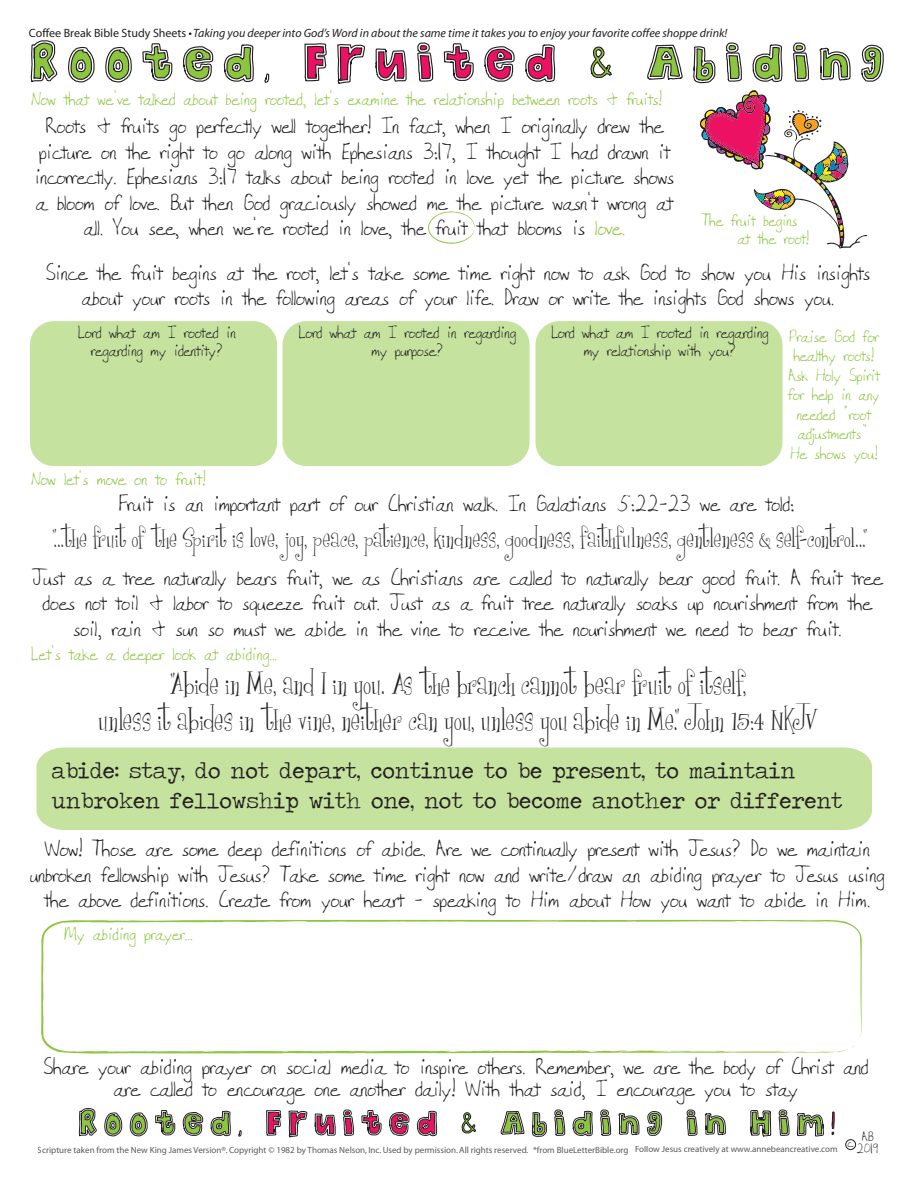
<style>
.page{position:relative;width:918px;height:1188px;background:#fff}
.page>*{position:absolute;margin:0;border:0;box-sizing:border-box;transform-origin:0 0}
.t1{font:30px/36px "Girlsare Weird";color:#231f20;text-align:center}
.t2{font:25.5px/25.5px "Newells Hand";letter-spacing:-.005em;color:#231f20;text-align:center}
.t3{font:25.5px "Girlsare Weird";color:#231f20}
.t4{font:22.5px/30px "Traveling Typewriter";color:#231f20}
.t5{font:21px "Newells Hand";color:#8cc63f}
.t6{font:19.5px/18px "Newells Hand";letter-spacing:-.005em;color:#231f20;text-align:center}
.t7{font:19.5px/19.5px "Newells Hand";color:#8cc63f}
.t8{font:15px/12px "Newells Hand";color:#231f20;text-align:center}
.t9{font:italic 12px "Myriad";color:#231f20}
.t10{font:9px "Myriad";color:#231f20}
.s1{font-style:normal}
.s2{color:#8cc63f}
</style>
<div class="page">
<svg style="left:30px;top:40px;width:28px;height:43px"></svg>
<svg style="left:68px;top:47px;width:27px;height:36px"></svg>
<svg style="left:105px;top:43px;width:68px;height:40px"></svg>
<svg style="left:183px;top:44px;width:71px;height:38px"></svg>
<svg style="left:264px;top:73px;width:6px;height:10px"></svg>
<svg style="left:304px;top:43px;width:103px;height:41px"></svg>
<svg style="left:417px;top:42px;width:57px;height:40px"></svg>
<svg style="left:484px;top:44px;width:72px;height:38px"></svg>
<svg style="left:590px;top:46px;width:22px;height:32px"></svg>
<svg style="left:647px;top:44px;width:36px;height:36px"></svg>
<svg style="left:41px;top:919px;width:821px;height:135px"></svg>
<svg style="left:850px;top:1032px;width:11px;height:17px"></svg>
<svg style="left:696px;top:1051px;width:12px;height:1px"></svg>
<svg style="left:693px;top:42px;width:191px;height:207px"></svg>
<div style="left:536px;top:321px;width:247px;height:145px;background:#c5e29f;border-radius:24px"></div>
<div style="left:283px;top:321px;width:247px;height:145px;background:#c5e29f;border-radius:24px"></div>
<div style="left:30px;top:321px;width:247px;height:145px;background:#c5e29f;border-radius:24px"></div>
<svg style="left:428px;top:211px;width:47px;height:33px"></svg>
<div style="left:37px;top:748px;width:835px;height:82px;background:#c5e29f"></div>
<svg style="left:79px;top:1108px;width:18px;height:29px"></svg>
<svg style="left:104px;top:1113px;width:18px;height:23px"></svg>
<svg style="left:130px;top:1113px;width:18px;height:23px"></svg>
<svg style="left:155px;top:1110px;width:20px;height:26px"></svg>
<svg style="left:183px;top:1112px;width:20px;height:24px"></svg>
<svg style="left:211px;top:1111px;width:20px;height:26px"></svg>
<svg style="left:238px;top:1130px;width:4px;height:7px"></svg>
<svg style="left:266px;top:1110px;width:15px;height:26px"></svg>
<svg style="left:289px;top:1111px;width:47px;height:27px"></svg>
<svg style="left:343px;top:1110px;width:11px;height:26px"></svg>
<svg style="left:361px;top:1110px;width:20px;height:26px"></svg>
<svg style="left:389px;top:1112px;width:20px;height:24px"></svg>
<svg style="left:417px;top:1111px;width:20px;height:26px"></svg>
<svg style="left:462px;top:1112px;width:14px;height:22px"></svg>
<svg style="left:501px;top:1111px;width:23px;height:24px"></svg>
<svg style="left:532px;top:1112px;width:15px;height:25px"></svg>
<svg style="left:554px;top:1110px;width:11px;height:26px"></svg>
<svg style="left:573px;top:1111px;width:20px;height:26px"></svg>
<svg style="left:600px;top:1109px;width:39px;height:27px"></svg>
<svg style="left:647px;top:1111px;width:15px;height:25px"></svg>
<svg style="left:687px;top:1109px;width:39px;height:27px"></svg>
<svg style="left:750px;top:1109px;width:39px;height:28px"></svg>
<svg style="left:797px;top:1111px;width:38px;height:26px"></svg>
<div style="left:846px;top:1139px;width:10px;height:11px;border:1px solid #231f20;border-radius:50%"></div>
<p class="t9" style="left:29px;top:27px;width:700px"><span class="s1">Coffee Break Bible Study Sheets</span> Taking you deeper into God’s Word in about the same time it takes you to enjoy your favorite coffee shoppe drink!</p>
<p class="t5" style="left:30px;top:86px;width:633px">Now that we’ve talked about being rooted, let’s examine the relationship between roots &amp; fruits!</p>
<p class="t2" style="left:34px;top:113px;width:641px">Roots &amp; fruits go perfectly well together! In fact, when I originally drew the picture on the right to go along with Ephesians 3:17, I thought I had drawn it incorrectly. Ephesians 3:17 talks about being rooted in love yet the picture shows a bloom of love. But then God graciously showed me the picture wasn’t wrong at all. You see, when we’re rooted in love, the fruit that blooms is <span class="s2">love.</span></p>
<p class="t7" style="left:737px;top:211px;width:73px;line-height:18px;text-indent:-35px">The fruit begins at the root!</p>
<p class="t2" style="left:45px;top:259px;width:826px">Since the fruit begins at the root, let’s take some time right now to ask God to show you His insights about your roots in the following areas of your life. Draw or write the insights God shows you.</p>
<p class="t7" style="left:788px;top:326px;width:93px;text-align:center">Praise God for healthy roots!<br>Ask Holy Spirit for help in any needed “root adjustments”<br>He shows you!</p>
<p class="t6" style="left:77px;top:324px;width:160px">Lord what am I rooted in regarding my identity?</p>
<p class="t6" style="left:298px;top:324px;width:219px">Lord what am I rooted in regarding my purpose?</p>
<p class="t6" style="left:550px;top:324px;width:219px">Lord what am I rooted in regarding my relationship with you?</p>
<p class="t5" style="left:30px;top:466px;width:176px">Now let’s move on to fruit!</p>
<p class="t2" style="left:118px;top:491px;width:677px">Fruit is an important part of our Christian walk. In Galatians 5:22-23 we are told:</p>
<p class="t3" style="left:52px;top:523px;width:817px">"...the fruit of the Spirit is love, joy, peace, patience, kindness, goodness, faithfulness, gentleness &amp; self-control..."</p>
<p class="t2" style="left:32px;top:564px;width:852px">Just as a tree naturally bears fruit, we as Christians are called to naturally bear good fruit. A fruit tree does not toil &amp; labor to squeeze fruit out. Just as a fruit tree naturally soaks up nourishment from the soil, rain &amp; sun so must we abide in the vine to receive the nourishment we need to bear fruit.</p>
<p class="t5" style="left:30px;top:641px;width:248px">Let’s take a deeper look at abiding...</p>
<p class="t1" style="left:99px;top:665px;width:720px">"Abide in Me, and I in you. As the branch cannot bear fruit of itself,<br>unless it abides in the vine, neither can you, unless you abide in Me." John 15:4 NKJV</p>
<p class="t4" style="left:51px;top:755px;width:793px">abide: stay, do not depart, continue to be present, to maintain unbroken fellowship with one, not to become another or different</p>
<p class="t2" style="left:29px;top:836px;width:856px">Wow! Those are some deep definitions of abide. Are we continually present with Jesus? Do we maintain unbroken fellowship with Jesus? Take some time right now and write/draw an abiding prayer to Jesus using the above definitions. Create from your heart - speaking to Him about How you want to abide in Him.</p>
<p class="t5" style="left:63px;top:921px;width:130px">My abiding prayer...</p>
<p class="t2" style="left:43px;top:1055px;width:827px;line-height:22.5px">Share your abiding prayer on social media to inspire others. Remember, we are the body of Christ and are called to encourage one another daily! With that said, I encourage you to stay</p>
<p class="t10" style="left:38px;top:1146px;width:801px">Scripture taken from the New King James Version®. Copyright © 1982 by Thomas Nelson, Inc. Used by permission. All rights reserved. *from BlueLetterBible.org Follow Jesus creatively at www.annebeancreative.com</p>
<p class="t8" style="left:856px;top:1130px;width:23px">AB<br>2019</p>
<p class="t8" style="left:847px;top:1137px;width:7px">c</p>
</div>
